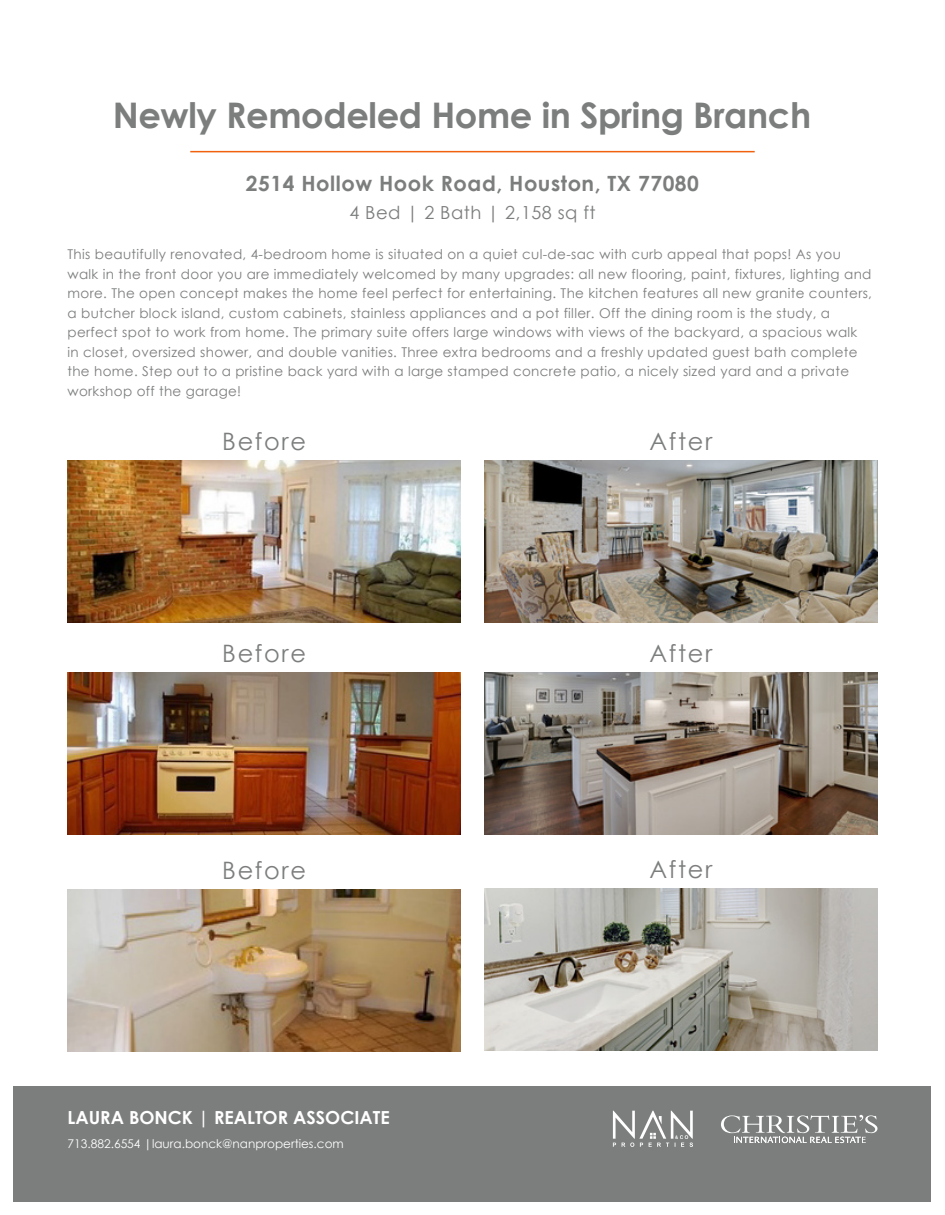
<style>
.page{position:relative;width:945px;height:1215px;background:#fff}
.page>*{position:absolute;margin:0;border:0;box-sizing:border-box;transform-origin:0 0}
.Chapaza_Easy_Read_Us{font:700 35.25px "Century Gothic";letter-spacing:-.01em;color:#7c7d7d}
.Paragraph_Style_4{font:24px "Century Gothic";letter-spacing:.07em;color:#7c7d7d}
.Paragraph_Style_1{font:700 21px "Century Gothic";letter-spacing:.025em;color:#7c7d7d}
.t1{font:700 18px "Century Gothic";color:#fff}
.Paragraph_Style_1-2{font:18px "Century Gothic";letter-spacing:.025em;color:#7c7d7d}
.Paragraph_Style_1-3{font:13.5px/19.5px "Century Gothic";letter-spacing:.025em;color:#7c7d7d}
.CG_Reg_12{font:12px "Century Gothic";color:#fff}
</style>
<div class="page">
<div style="left:14px;top:1086px;width:918px;height:116px;background:#7c7d7d"></div>
<hr style="left:190px;top:151px;width:565px;height:1px;background:#f0620e">
<img style="left:484px;top:461px;width:394px;height:162px">
<img style="left:484px;top:673px;width:394px;height:162px">
<img style="left:68px;top:461px;width:393px;height:162px">
<img style="left:68px;top:673px;width:393px;height:162px">
<img style="left:484px;top:889px;width:394px;height:162px">
<img style="left:68px;top:889px;width:393px;height:162px">
<svg style="left:721px;top:1115px;width:156px;height:28px"></svg>
<svg style="left:613px;top:1111px;width:80px;height:36px"></svg>
<p class="Chapaza_Easy_Read_Us" style="left:113px;top:89px;width:700px">Newly Remodeled Home in Spring Branch</p>
<p class="Paragraph_Style_1" style="left:246px;top:168px;width:455px">2514 Hollow Hook Road, Houston, TX 77080</p>
<p class="Paragraph_Style_1-2" style="left:349px;top:200px;width:248px">4 Bed | 2 Bath | 2,158 sq ft</p>
<p class="Paragraph_Style_1-3" style="left:68px;top:245px;width:806px">This beautifully renovated, 4-bedroom home is situated on a quiet cul-de-sac with curb appeal that pops! As you walk in the front door you are immediately welcomed by many upgrades: all new flooring, paint, fixtures, lighting and more. The open concept makes the home feel perfect for entertaining. The kitchen features all new granite counters, a butcher block island, custom cabinets, stainless appliances and a pot filler. Off the dining room is the study, a perfect spot to work from home. The primary suite offers large windows with views of the backyard, a spacious walk in closet, oversized shower, and double vanities. Three extra bedrooms and a freshly updated guest bath complete the home. Step out to a pristine back yard with a large stamped concrete patio, a nicely sized yard and a private workshop off the garage!</p>
<p class="Paragraph_Style_4" style="left:222px;top:425px;width:85px">Before</p>
<p class="Paragraph_Style_4" style="left:222px;top:637px;width:85px">Before</p>
<p class="Paragraph_Style_4" style="left:649px;top:425px;width:64px">After</p>
<p class="Paragraph_Style_4" style="left:649px;top:637px;width:64px">After</p>
<p class="Paragraph_Style_4" style="left:222px;top:853px;width:85px">Before</p>
<p class="Paragraph_Style_4" style="left:649px;top:853px;width:64px">After</p>
<p class="t1" style="left:68px;top:1104px;width:324px">LAURA BONCK | REALTOR ASSOCIATE</p>
<p class="CG_Reg_12" style="left:68px;top:1135px;width:278px">713.882.6554 |laura.bonck@nanproperties.com</p>
</div>
